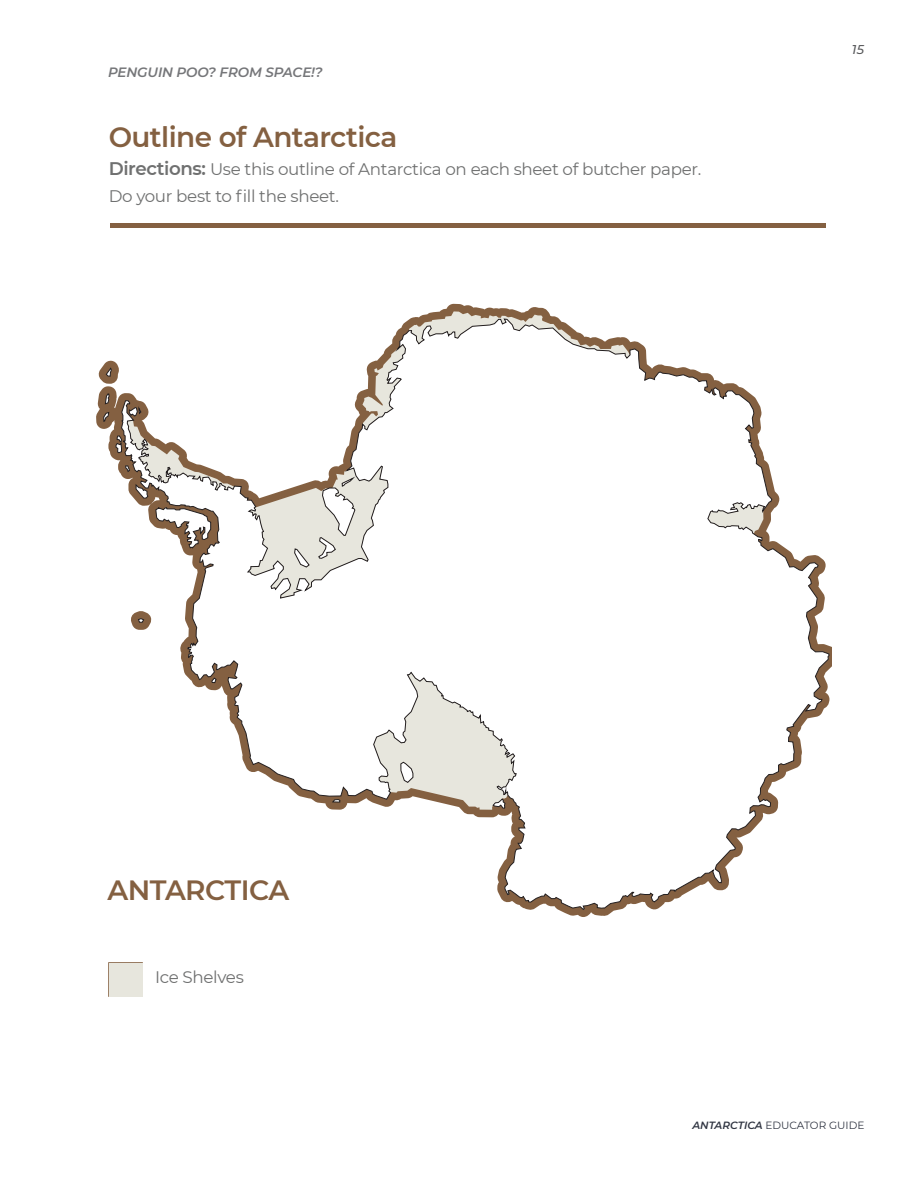
<style>
.page{position:relative;width:918px;height:1188px;background:#fff}
.page>*{position:absolute;margin:0;border:0;box-sizing:border-box;transform-origin:0 0}
.t1{font:600 27.9px "Montserrat";letter-spacing:-.02em;color:#846041}
.t2{font:16.65px/27.3px "Montserrat";letter-spacing:-.02em;color:#6f7070}
.Questions{font:italic 600 13.5px "Montserrat";letter-spacing:-.01em;color:#757679}
.t3{font:italic 500 12.75px "Montserrat";color:#58595b}
.t4{font:10.5px "Montserrat";color:#303542}
.s1{font-weight:600;font-size:18.3px}
.s2{font-weight:600;font-style:italic}
</style>
<div class="page">
<hr style="left:111px;top:224px;width:715px;height:4px;background:#846041">
<svg style="left:410px;top:311px;width:149px;height:8px"></svg>
<svg style="left:103px;top:319px;width:726px;height:591px"></svg>
<div style="left:108px;top:962px;width:35px;height:35px;border:2px solid #846041"></div>
<div style="left:109px;top:963px;width:33px;height:33px;background:#e7e6dd"></div>
<p class="Questions" style="left:108px;top:63px;width:216px">PENGUIN POO? FROM SPACE!?</p>
<p class="t1" style="left:109px;top:118px;width:290px">Outline of Antarctica</p>
<p class="t2" style="left:109px;top:155px;width:594px"><span class="s1">Directions:</span> Use this outline of Antarctica on each sheet of butcher paper.<br>Do your best to fill the sheet.</p>
<p class="t3" style="left:852px;top:41px;width:14px">15</p>
<p class="t1" style="left:107px;top:871px;width:183px">ANTARCTICA</p>
<p class="t2" style="left:155px;top:963px;width:90px">Ice Shelves</p>
<p class="t4" style="left:692px;top:1118px;width:174px"><span class="s2">ANTARCTICA</span> EDUCATOR GUIDE</p>
</div>
